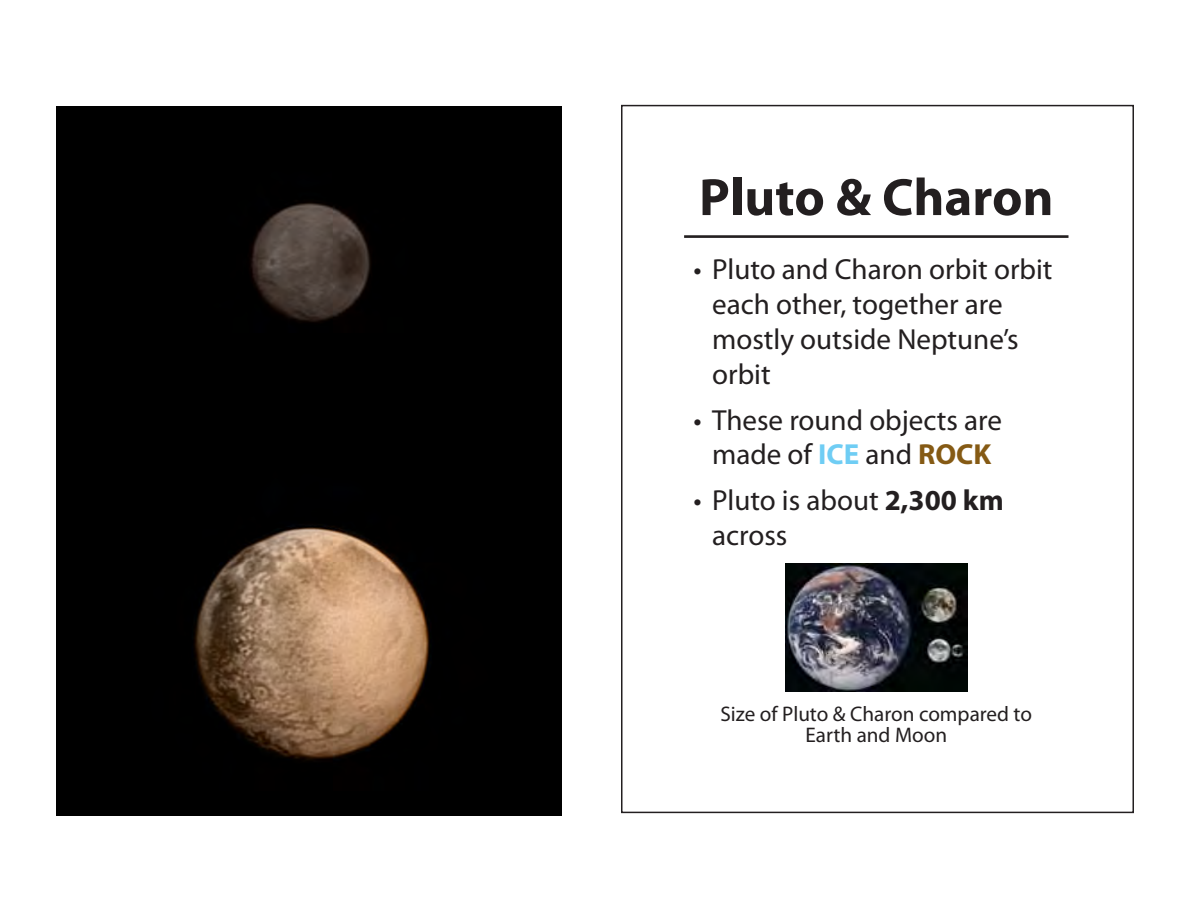
<style>
.page{position:relative;width:1188px;height:918px;background:#fff}
.page>*{position:absolute;margin:0;border:0;box-sizing:border-box;transform-origin:0 0}
.t1{font:700 52.95px "Myriad Pro";color:#231f20}
.t2{font:29.1px/35px "Myriad Pro";color:#231f20}
.t3{font:21.15px/21.1px "Myriad Pro";color:#231f20;text-align:center}
.s1{font-weight:700;color:#6fcdf4}
.s2{font-weight:700;color:#855a14}
.s3{font-weight:700}
</style>
<div class="page">
<hr style="left:684px;top:235px;width:385px;height:3px;background:#231f20">
<img style="left:785px;top:564px;width:182px;height:128px">
<img style="left:56px;top:107px;width:505px;height:708px">
<div style="left:621px;top:105px;width:513px;height:708px;border:2px solid #231f20"></div>
<p class="t1" style="left:699px;top:163px;width:356px">Pluto &amp; Charon</p>
<p class="t2" style="left:712px;top:252px;width:342px;text-indent:-19px">• Pluto and Charon orbit orbit each other, together are mostly outside Neptune’s orbit</p>
<p class="t2" style="left:694px;top:402px;width:310px;text-align:center">• These round objects are made of <span class="s1">ICE</span> and <span class="s2">ROCK</span></p>
<p class="t2" style="left:712px;top:482px;width:293px;text-indent:-19px">• Pluto is about <span class="s3">2,300 km </span>across</p>
<p class="t3" style="left:721px;top:703px;width:313px">Size of Pluto &amp; Charon compared to<br>Earth and Moon</p>
</div>
